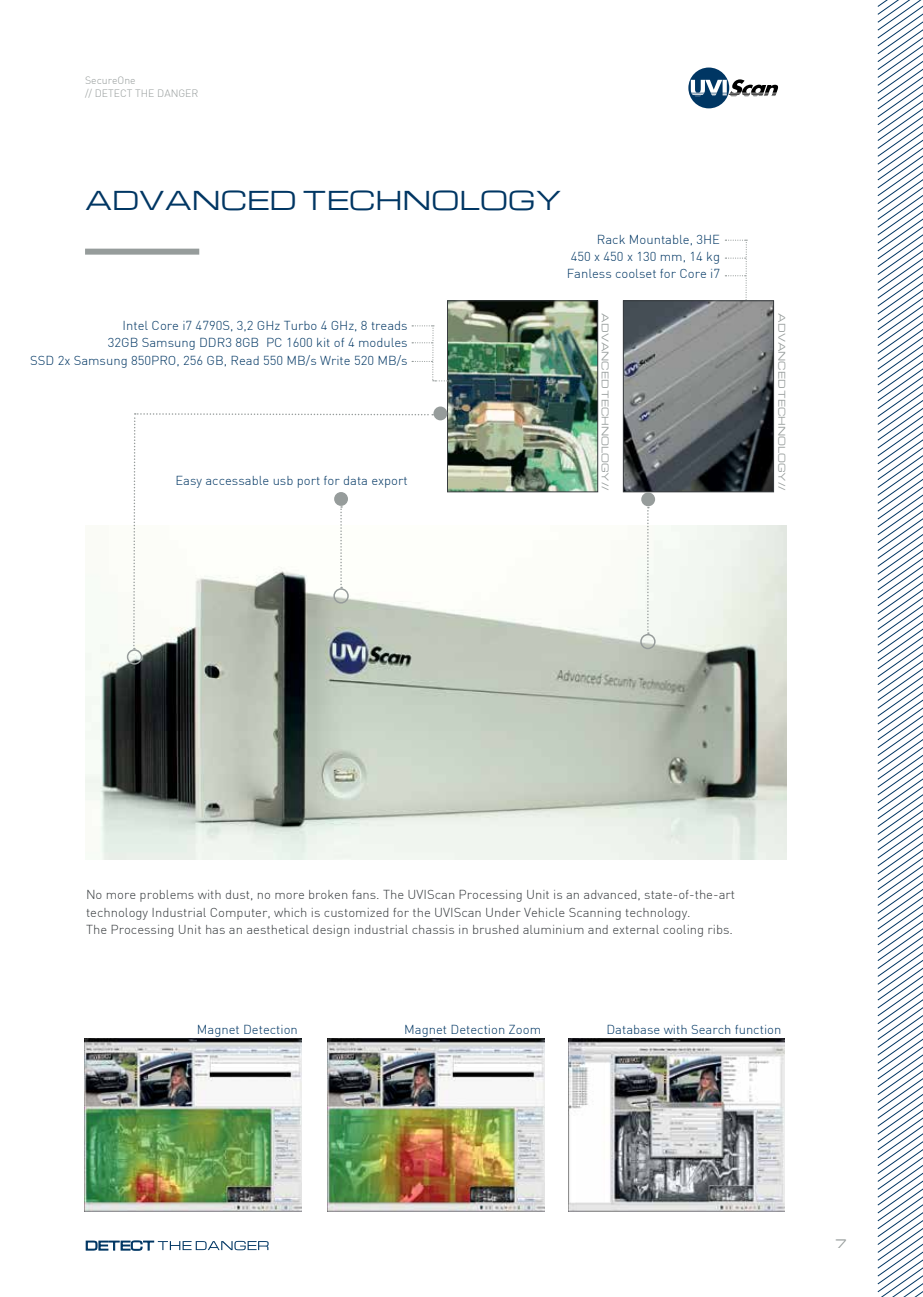
<style>
.page{position:relative;width:923px;height:1297px;background:#fff}
.page>*{position:absolute;margin:0;border:0;box-sizing:border-box;transform-origin:0 0}
.t1{font:25.5px "Michroma";color:#003663}
.t2{font:300 12.75px/17.2px "DIN";color:#373b3e}
.t3{font:300 12.75px/17.2px "DIN";color:#003663;text-align:right}
.t4{font:12px "Eurostile Extended";color:#969c9b}
.t5{font:300 10.5px/12.6px "DIN";color:#969c9b}
.t6{font:9px "Michroma";color:#969c9b}
</style>
<div class="page">
<img style="left:85px;top:525px;width:702px;height:334px">
<svg style="left:877px;top:0;width:46px;height:1297px"></svg>
<svg style="left:86px;top:1240px;width:183px;height:11px"></svg>
<div style="left:688px;top:68px;width:41px;height:40px;background:#003663;border-radius:50%"></div>
<svg style="left:691px;top:79px;width:87px;height:17px"></svg>
<div style="left:85px;top:249px;width:114px;height:6px;background:#969c9b"></div>
<img style="left:449px;top:303px;width:147px;height:187px">
<div style="left:447px;top:301px;width:151px;height:191px;border:1px solid #373b3e"></div>
<svg style="left:725px;top:240px;width:22px;height:61px"></svg>
<img style="left:85px;top:1039px;width:216px;height:173px">
<img style="left:328px;top:1039px;width:216px;height:173px">
<img style="left:568px;top:1039px;width:217px;height:173px">
<img style="left:625px;top:303px;width:147px;height:187px">
<div style="left:623px;top:301px;width:151px;height:191px;border:1px solid #373b3e"></div>
<div style="left:640px;top:634px;width:15px;height:15px;border:2px solid #969c9b;border-radius:50%"></div>
<div style="left:641px;top:492px;width:14px;height:14px;background:#969c9b;border-radius:50%"></div>
<svg style="left:647px;top:507px;width:2px;height:127px"></svg>
<svg style="left:412px;top:325px;width:36px;height:56px"></svg>
<div style="left:127px;top:649px;width:15px;height:16px;border:2px solid #969c9b;border-radius:50%"></div>
<svg style="left:132px;top:413px;width:301px;height:236px"></svg>
<div style="left:433px;top:406px;width:14px;height:14px;background:#969c9b;border-radius:50%"></div>
<p class="t5" style="left:85px;top:74px;width:115px">SecureOne<br>// DETECT THE DANGER</p>
<h1 class="t1" style="left:85px;top:186px;width:479px">ADVANCED TECHNOLOGY</h1>
<p class="t3" style="left:567px;top:230px;width:155px">Rack Mountable, 3HE<br>450 x 450 x 130 mm, 14 kg<br>Fanless coolset for Core i7</p>
<p class="t3" style="left:30px;top:317px;width:379px">Intel Core i7 4790S, 3,2 GHz Turbo 4 GHz, 8 treads<br>32GB Samsung DDR3 8GB PC 1600 kit of 4 modules<br>SSD 2x Samsung 850PRO, 256 GB, Read 550 MB/s Write 520 MB/s</p>
<p class="t6" style="left:610px;top:313px;width:179px;rotate:90deg">ADVANCED TECHNOLOGY//</p>
<p class="t3" style="left:175px;top:472px;width:234px">Easy accessable usb port for data export</p>
<p class="t6" style="left:787px;top:313px;width:179px;rotate:90deg">ADVANCED TECHNOLOGY//</p>
<p class="t2" style="left:86px;top:886px;width:650px">No more problems with dust, no more broken fans. The UVIScan Processing Unit is an advanced, state-of-the-art technology Industrial Computer, which is customized for the UVIScan Under Vehicle Scanning technology.<br>The Processing Unit has an aesthetical design industrial chassis in brushed aluminium and external cooling ribs.</p>
<p class="t3" style="left:197px;top:1021px;width:103px">Magnet Detection</p>
<p class="t3" style="left:404px;top:1021px;width:138px">Magnet Detection Zoom</p>
<p class="t3" style="left:606px;top:1021px;width:176px">Database with Search function</p>
<p class="t4" style="left:835px;top:1236px;width:13px">7</p>
</div>
